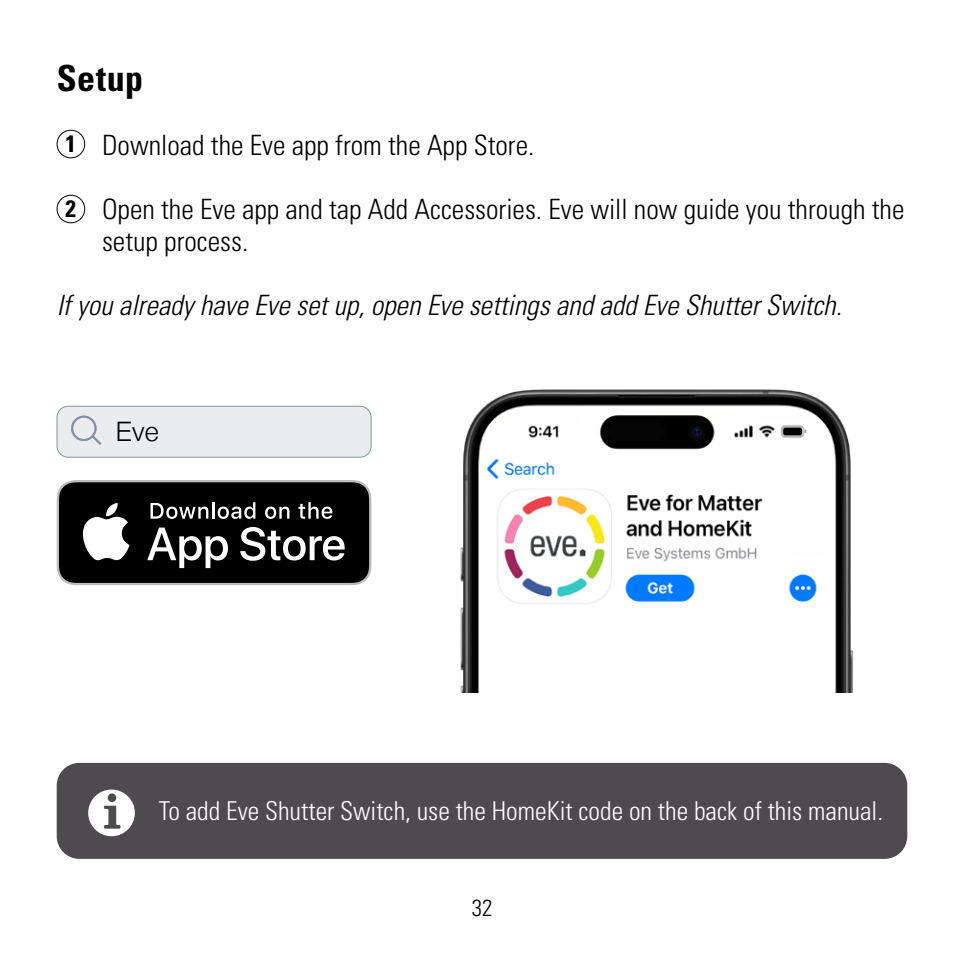
<style>
.page{position:relative;width:964px;height:964px;background:#fff}
.page>*{position:absolute;margin:0;border:0;box-sizing:border-box;transform-origin:0 0}
.t1{font:700 condensed 36px "Univers LT Std";letter-spacing:.015em;color:#000}
.t2{font:300 condensed 28px/32px "Univers LT Std";color:#000}
.t3{font:italic 300 condensed 28px "Univers LT Std";color:#000}
.t4{font:300 26.8px "Helvetica Neue";color:#000}
.t5{font:300 condensed 26px "Univers LT Std";color:#fff}
.t6{font:700 condensed 23.6px "Univers LT Std";color:#000}
.t7{font:300 condensed 23.2px "Univers LT Std";color:#000}
</style>
<div class="page">
<svg style="left:57px;top:480px;width:314px;height:105px;background:#323232"></svg>
<div style="left:57px;top:406px;width:314px;height:51px;background:#ebecf0;border-radius:11px"></div>
<div style="left:57px;top:406px;width:314px;height:51px;border:1px solid #86919e;border-radius:11px"></div>
<svg style="left:71px;top:416px;width:30px;height:29px"></svg>
<img style="left:460px;top:389px;width:394px;height:304px">
<div style="left:57px;top:763px;width:850px;height:96px;background:#4e4b4f;border-radius:23px"></div>
<div style="left:88px;top:789px;width:47px;height:47px;background:#fff;border-radius:50%"></div>
<svg style="left:104px;top:793px;width:16px;height:35px"></svg>
<div style="left:57px;top:130px;width:28px;height:28px;border:1px solid #000;border-radius:50%"></div>
<div style="left:57px;top:195px;width:28px;height:28px;border:1px solid #000;border-radius:50%"></div>
<p class="t1" style="left:57px;top:56px;width:88px">Setup</p>
<p class="t2" style="left:102px;top:129px;width:434px">Download the Eve app from the App Store.</p>
<p class="t2" style="left:102px;top:193px;width:804px">Open the Eve app and tap Add Accessories. Eve will now guide you through the setup process.</p>
<p class="t3" style="left:57px;top:288px;width:787px">If you already have Eve set up, open Eve settings and add Eve Shutter Switch.</p>
<p class="t6" style="left:66px;top:129px;width:12px">1</p>
<p class="t6" style="left:66px;top:194px;width:12px">2</p>
<p class="t4" style="left:116px;top:410px;width:44px">Eve</p>
<p class="t5" style="left:159px;top:795px;width:726px">To add Eve Shutter Switch, use the HomeKit code on the back of this manual.</p>
<p class="t7" style="left:472px;top:894px;width:22px">32</p>
</div>
